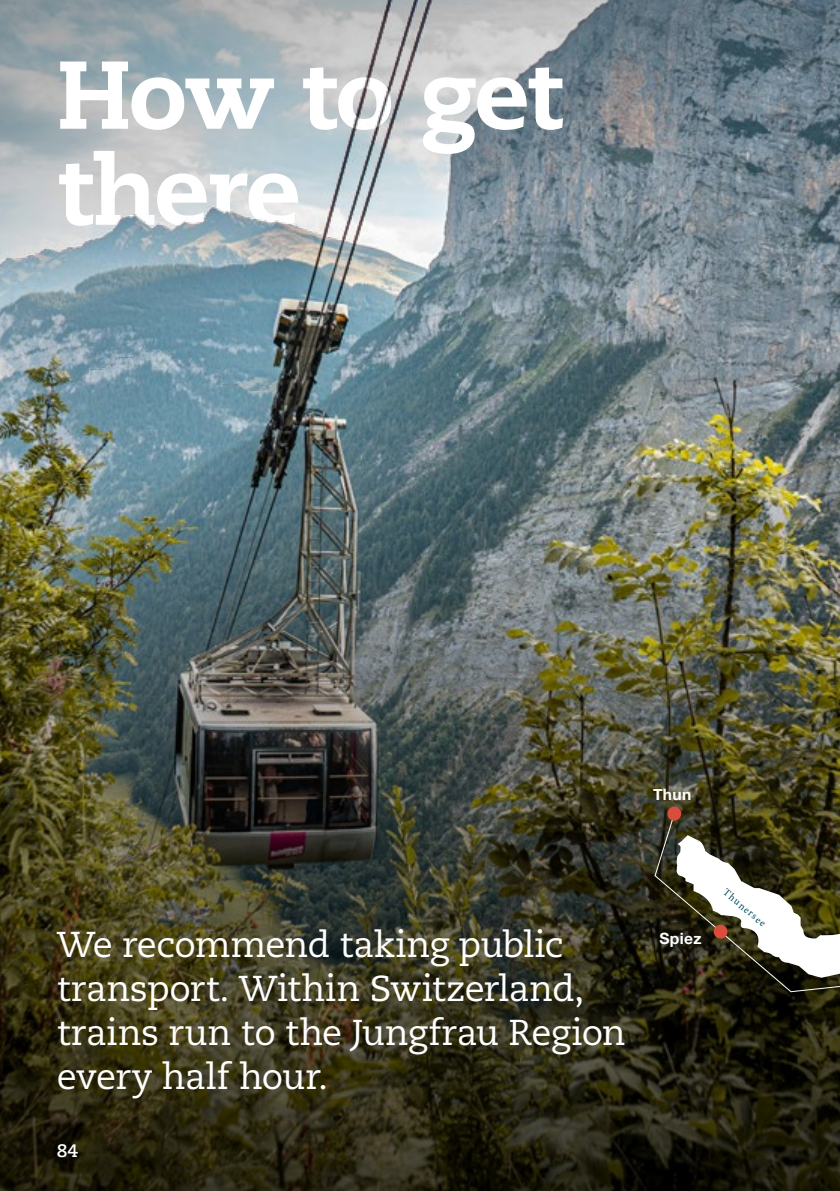
<style>
.page{position:relative;width:840px;height:1191px;background:#fff}
.page>*{position:absolute;margin:0;border:0;box-sizing:border-box;transform-origin:0 0}
.t1{font:800 96px/96px "Caecilia LT Pro 85";letter-spacing:-.03em;color:#fff}
.t2{font:36px/44px "Caecilia LT Pro 55 Roman";letter-spacing:-.015em;color:#fff}
.t3{font:700 18px "Caecilia LT Pro 75";color:#fff}
.t4{font:700 15.6px "Helvetica Neue";letter-spacing:.025em;color:#fff}
.t5{font:10.4px "Minion Pro";color:#004958}
</style>
<div class="page">
<svg style="left:0;top:783px;width:839px;height:408px;background:#34311b"></svg>
<img style="left:0;top:0;width:839px;height:783px">
<svg style="left:654px;top:809px;width:185px;height:317px;background:#42402f"></svg>
<div style="left:667px;top:806px;width:14px;height:14px;background:#da4d3d;border-radius:50%"></div>
<div style="left:713px;top:924px;width:14px;height:14px;background:#da4d3d;border-radius:50%"></div>
<h1 class="t1" style="left:57px;top:44px;width:506px">How to get there</h1>
<p class="t4" style="left:652px;top:781px;width:40px">Thun</p>
<p class="t2" style="left:57px;top:922px;width:570px">We recommend taking public transport. Within Switzerland, trains run to the Jungfrau Region every half hour.</p>
<p class="t3" style="left:57px;top:1138px;width:23px">84</p>
<p class="t4" style="left:659px;top:926px;width:44px">Spiez</p>
<p class="t5" style="left:728px;top:885px;width:54px;rotate:40deg">Thunersee</p>
</div>
